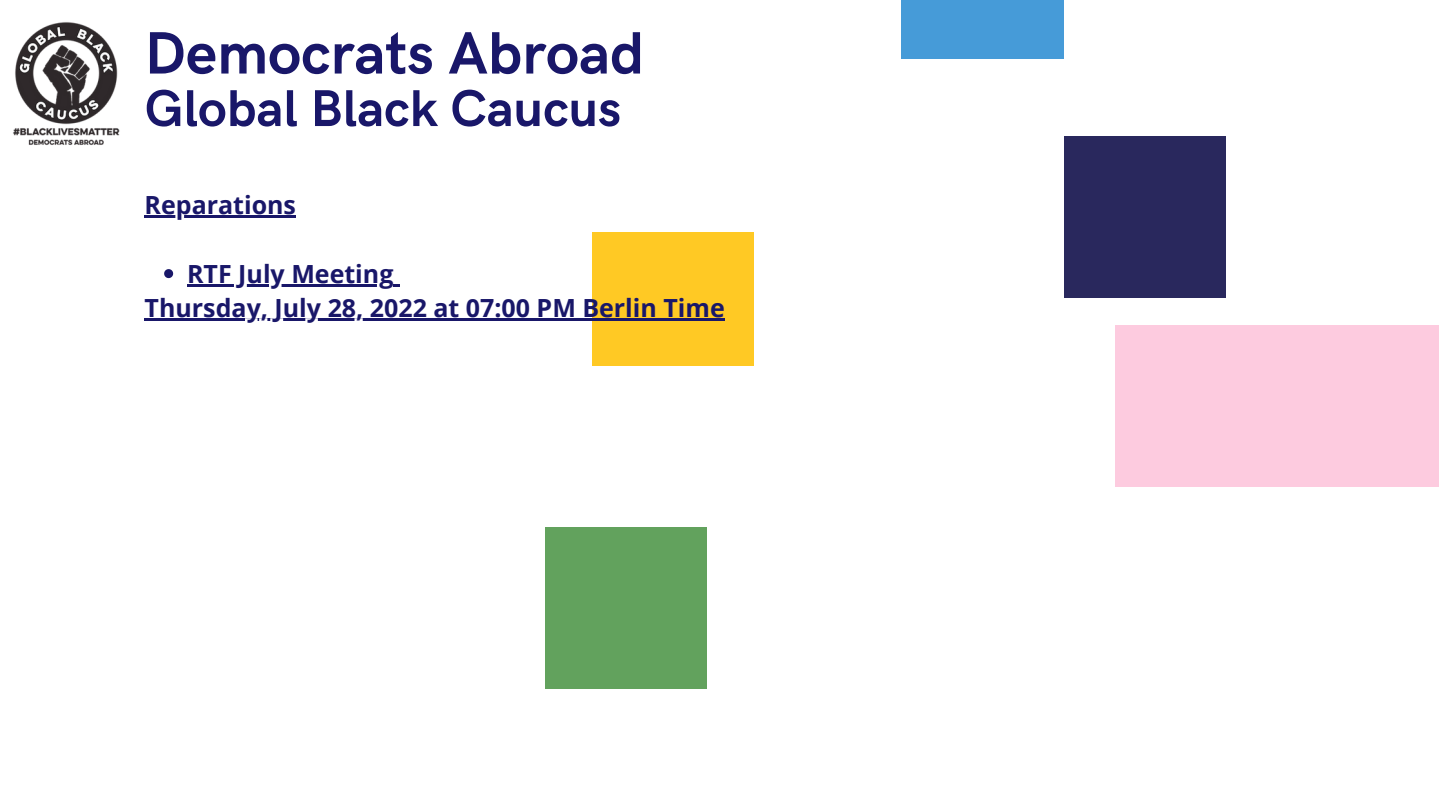
<style>
.page{position:relative;width:1440px;height:810px;background:#fff}
.page>*{position:absolute;margin:0;border:0;box-sizing:border-box;transform-origin:0 0}
.t1{font:700 59.9px "HK Grotesk";color:#191769}
.t2{font:700 51.9px "HK Grotesk";color:#191769}
.t3{font:700 25px "Open Sans";color:#191769}
</style>
<div class="page">
<div style="left:545px;top:527px;width:162px;height:162px;background:#62a25d"></div>
<div style="left:592px;top:232px;width:162px;height:134px;background:#ffc924"></div>
<div style="left:1115px;top:325px;width:324px;height:162px;background:#fdcbdf"></div>
<div style="left:1064px;top:136px;width:162px;height:162px;background:#29285d"></div>
<div style="left:902px;top:0;width:162px;height:59px;background:#469bd8"></div>
<img style="left:13px;top:22px;width:107px;height:123px">
<svg style="left:164px;top:269px;width:9px;height:9px"></svg>
<hr style="left:187px;top:284px;width:206px;height:2px;background:#191769">
<svg style="left:393px;top:284px;width:7px;height:2px"></svg>
<hr style="left:145px;top:215px;width:151px;height:2px;background:#191769">
<hr style="left:145px;top:319px;width:580px;height:2px;background:#191769">
<h1 class="t1" style="left:145px;top:20px;width:501px">Democrats Abroad</h1>
<h2 class="t2" style="left:145px;top:79px;width:478px">Global Black Caucus</h2>
<p class="t3" style="left:145px;top:187px;width:153px">Reparations</p>
<p class="t3" style="left:187px;top:256px;width:208px">RTF July Meeting</p>
<p class="t3" style="left:145px;top:290px;width:582px">Thursday, July 28, 2022 at 07:00 PM Berlin Time</p>
</div>
